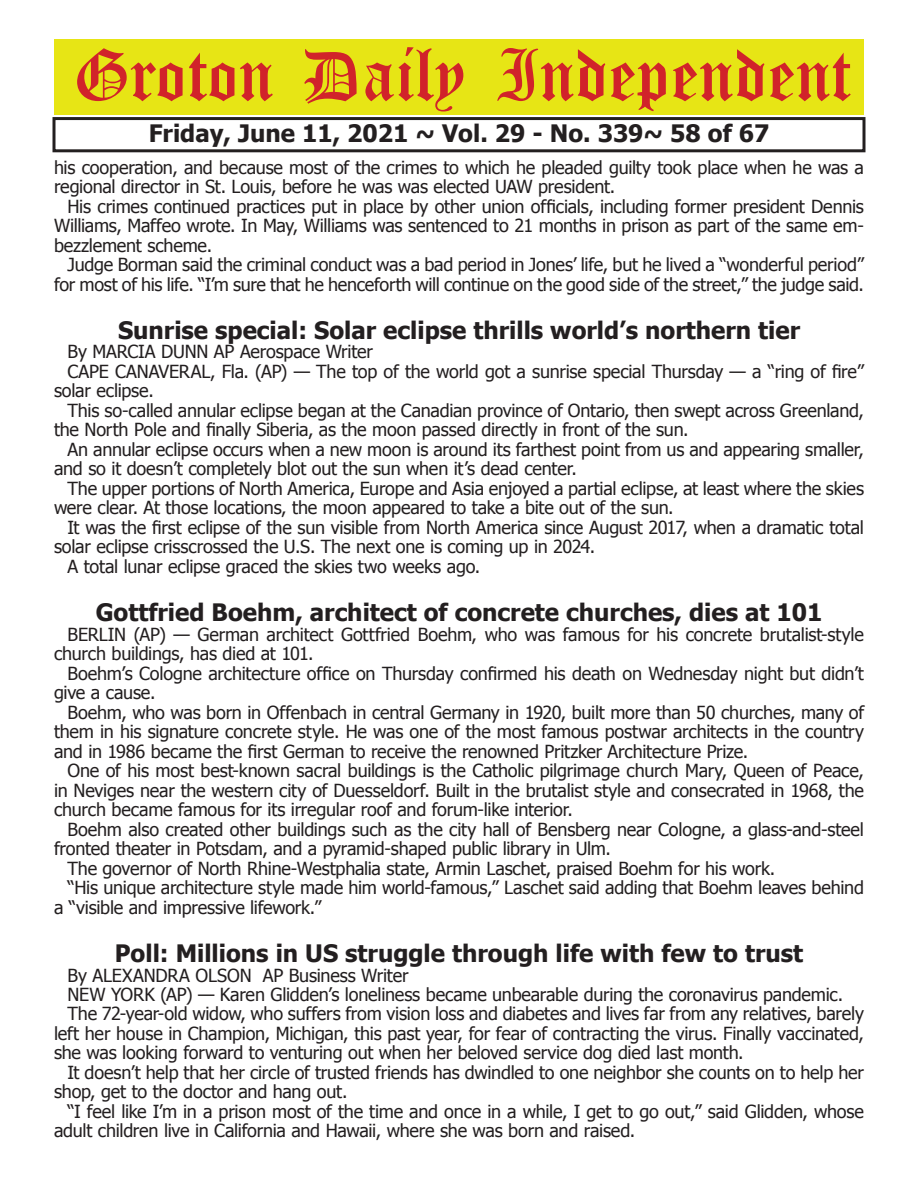
<style>
.page{position:relative;width:918px;height:1188px;background:#fff}
.page>*{position:absolute;margin:0;border:0;box-sizing:border-box;transform-origin:0 0}
.t1{font:54px "Old English Five";color:#d1232a}
.t2{font:700 24px "Tahoma";color:#231f20}
.t3{font:18px/19.5px "Tahoma";letter-spacing:-.01em;color:#231f20}
</style>
<div class="page">
<div style="left:52px;top:117px;width:814px;height:35px;border:3px solid #231f20"></div>
<div style="left:54px;top:40px;width:810px;height:75px;background:#e7e515"></div>
<h1 class="t1" style="left:73px;top:50px;width:779px">Groton Daily Independent</h1>
<h2 class="t2" style="left:149px;top:116px;width:622px">Friday, June 11, 2021 ~ Vol. 29 - No. 339~ 58 of 67</h2>
<p class="t3" style="left:54px;top:156px;width:811px">his cooperation, and because most of the crimes to which he pleaded guilty took place when he was a regional director in St. Louis, before he was was elected UAW president.</p>
<p class="t3" style="left:54px;top:195px;width:812px;text-align:justify;text-indent:14px">His crimes continued practices put in place by other union officials, including former president Dennis Williams, Maffeo wrote. In May, Williams was sentenced to 21 months in prison as part of the same em&shy;bezzlement scheme.</p>
<p class="t3" style="left:54px;top:254px;width:811px;text-align:right">Judge Borman said the criminal conduct was a bad period in Jones’ life, but he lived a “wonderful period” for most of his life. “I’m sure that he henceforth will continue on the good side of the street,” the judge said.</p>
<h2 class="t2" style="left:118px;top:313px;width:684px">Sunrise special: Solar eclipse thrills world’s northern tier</h2>
<p class="t3" style="left:68px;top:341px;width:307px">By MARCIA DUNN AP Aerospace Writer</p>
<p class="t3" style="left:68px;top:361px;width:798px">CAPE CANAVERAL, Fla. (AP) — The top of the world got a sunrise special Thursday — a “ring of fire”</p>
<p class="t3" style="left:54px;top:380px;width:101px">solar eclipse.</p>
<p class="t3" style="left:68px;top:400px;width:798px">This so-called annular eclipse began at the Canadian province of Ontario, then swept across Greenland,</p>
<p class="t3" style="left:54px;top:419px;width:636px">the North Pole and finally Siberia, as the moon passed directly in front of the sun.</p>
<p class="t3" style="left:68px;top:439px;width:798px">An annular eclipse occurs when a new moon is around its farthest point from us and appearing smaller,</p>
<p class="t3" style="left:54px;top:458px;width:524px">and so it doesn’t completely blot out the sun when it’s dead center.</p>
<p class="t3" style="left:68px;top:478px;width:798px">The upper portions of North America, Europe and Asia enjoyed a partial eclipse, at least where the skies</p>
<p class="t3" style="left:54px;top:497px;width:621px">were clear. At those locations, the moon appeared to take a bite out of the sun.</p>
<p class="t3" style="left:68px;top:517px;width:798px">It was the first eclipse of the sun visible from North America since August 2017, when a dramatic total</p>
<p class="t3" style="left:54px;top:536px;width:543px">solar eclipse crisscrossed the U.S. The next one is coming up in 2024.</p>
<p class="t3" style="left:68px;top:556px;width:414px">A total lunar eclipse graced the skies two weeks ago.</p>
<h2 class="t2" style="left:96px;top:596px;width:728px">Gottfried Boehm, architect of concrete churches, dies at 101</h2>
<p class="t3" style="left:54px;top:624px;width:811px;text-indent:14px">BERLIN (AP) — German architect Gottfried Boehm, who was famous for his concrete brutalist-style church buildings, has died at 101.</p>
<p class="t3" style="left:54px;top:663px;width:811px;text-indent:14px">Boehm’s Cologne architecture office on Thursday confirmed his death on Wednesday night but didn’t give a cause.</p>
<p class="t3" style="left:54px;top:702px;width:812px;text-align:justify;text-indent:14px">Boehm, who was born in Offenbach in central Germany in 1920, built more than 50 churches, many of them in his signature concrete style. He was one of the most famous postwar architects in the country and in 1986 became the first German to receive the renowned Pritzker Architecture Prize.</p>
<p class="t3" style="left:54px;top:760px;width:812px;text-align:justify;text-indent:14px">One of his most best-known sacral buildings is the Catholic pilgrimage church Mary, Queen of Peace, in Neviges near the western city of Duesseldorf. Built in the brutalist style and consecrated in 1968, the church became famous for its irregular roof and forum-like interior.</p>
<p class="t3" style="left:68px;top:819px;width:798px">Boehm also created other buildings such as the city hall of Bensberg near Cologne, a glass-and-steel</p>
<p class="t3" style="left:54px;top:838px;width:559px">fronted theater in Potsdam, and a pyramid-shaped public library in Ulm.</p>
<p class="t3" style="left:68px;top:858px;width:709px">The governor of North Rhine-Westphalia state, Armin Laschet, praised Boehm for his work.</p>
<p class="t3" style="left:68px;top:877px;width:798px">“His unique architecture style made him world-famous,” Laschet said adding that Boehm leaves behind</p>
<p class="t3" style="left:54px;top:897px;width:269px">a “visible and impressive lifework.”</p>
<h2 class="t2" style="left:115px;top:936px;width:690px">Poll: Millions in US struggle through life with few to trust</h2>
<p class="t3" style="left:68px;top:964px;width:343px">By ALEXANDRA OLSON AP Business Writer</p>
<p class="t3" style="left:68px;top:984px;width:777px">NEW YORK (AP) — Karen Glidden’s loneliness became unbearable during the coronavirus pandemic.</p>
<p class="t3" style="left:68px;top:1003px;width:798px">The 72-year-old widow, who suffers from vision loss and diabetes and lives far from any relatives, barely</p>
<p class="t3" style="left:54px;top:1023px;width:812px">left her house in Champion, Michigan, this past year, for fear of contracting the virus. Finally vaccinated,</p>
<p class="t3" style="left:54px;top:1042px;width:691px">she was looking forward to venturing out when her beloved service dog died last month.</p>
<p class="t3" style="left:68px;top:1062px;width:798px">It doesn’t help that her circle of trusted friends has dwindled to one neighbor she counts on to help her</p>
<p class="t3" style="left:54px;top:1081px;width:295px">shop, get to the doctor and hang out.</p>
<p class="t3" style="left:68px;top:1101px;width:798px">“I feel like I’m in a prison most of the time and once in a while, I get to go out,” said Glidden, whose</p>
<p class="t3" style="left:54px;top:1120px;width:583px">adult children live in California and Hawaii, where she was born and raised.</p>
</div>
